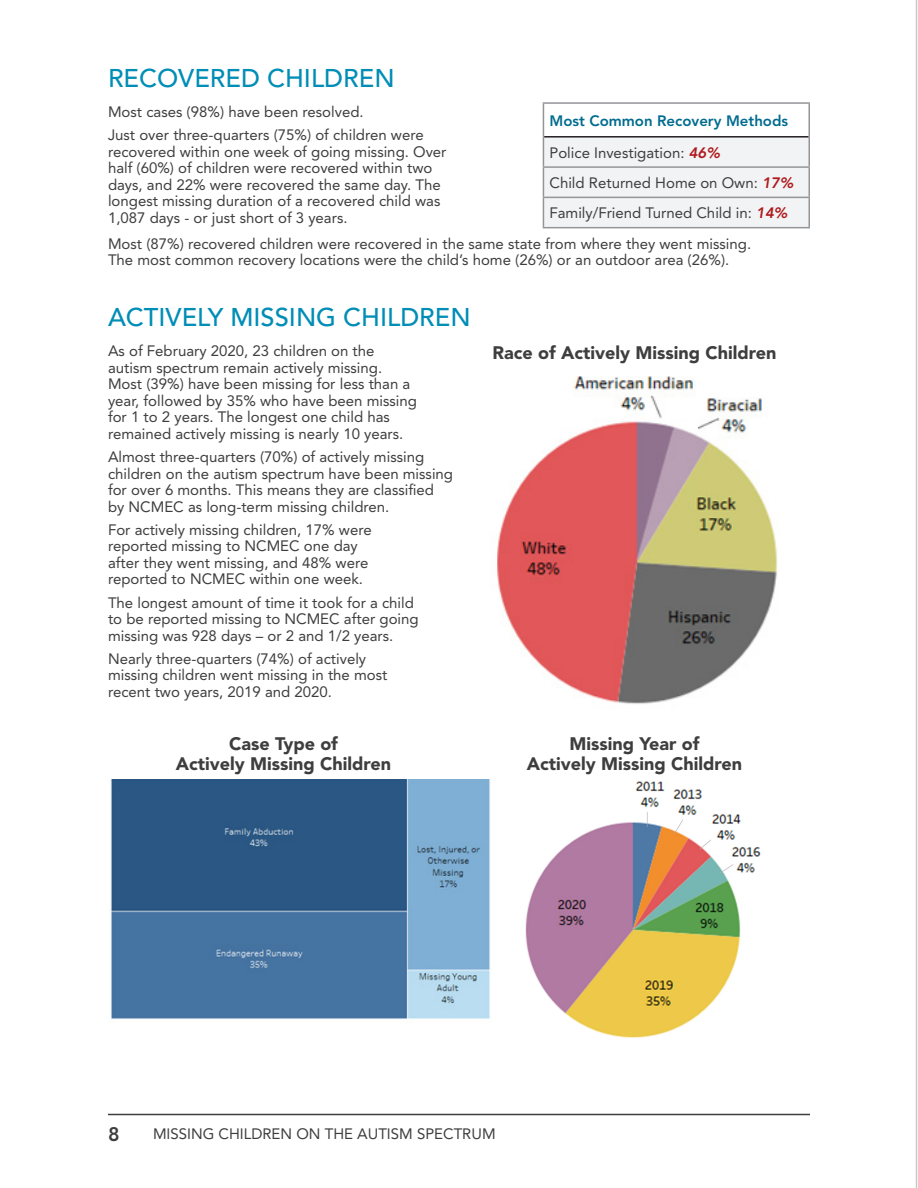
<style>
.page{position:relative;width:918px;height:1188px;background:#fff}
.page>*{position:absolute;margin:0;border:0;box-sizing:border-box;transform-origin:0 0}
.t1{font:500 25.5px "Avenir LT Std";color:#008db6}
.t2{font:800 19.5px "Avenir LT Std";color:#3e3e3f}
.H2_12pt{font:900 18px/19.4px "Avenir LT Std";color:#3e3e3f;text-align:center}
.t3{font:15px/16.5px "Avenir LT Std";color:#3e3e3f}
.t4{font:800 15px "Avenir LT Std";color:#006c8f}
.s1{font-weight:800;font-style:italic;color:#ae1a1e}
</style>
<div class="page">
<hr style="left:108px;top:1114px;width:702px;height:1px;background:#3e3e3f">
<hr style="left:916px;top:0;width:1px;height:1188px;background:#c7c8ca">
<hr style="left:543px;top:102px;width:267px;height:2px;background:#939598">
<hr style="left:543px;top:104px;width:1px;height:33px;background:#939598">
<hr style="left:808px;top:104px;width:2px;height:33px;background:#939598">
<hr style="left:808px;top:137px;width:2px;height:29px;background:#939598">
<hr style="left:543px;top:166px;width:267px;height:2px;background:#939598">
<hr style="left:808px;top:168px;width:2px;height:29px;background:#939598">
<hr style="left:543px;top:197px;width:267px;height:1px;background:#939598">
<div style="left:543px;top:137px;width:266px;height:90px;background:#f2f3f4"></div>
<hr style="left:808px;top:198px;width:2px;height:29px;background:#939598">
<hr style="left:543px;top:227px;width:267px;height:1px;background:#939598">
<hr style="left:544px;top:136px;width:264px;height:2px;background:#231f20">
<img style="left:497px;top:376px;width:281px;height:328px">
<img style="left:110px;top:780px;width:380px;height:239px">
<img style="left:525px;top:781px;width:236px;height:257px">
<h1 class="t1" style="left:108px;top:63px;width:288px">RECOVERED CHILDREN</h1>
<p class="t3" style="left:108px;top:103px;width:255px">Most cases (98%) have been resolved.</p>
<p class="t3" style="left:108px;top:127px;width:340px">Just over three-quarters (75%) of children were recovered within one week of going missing. Over half (60%) of children were recovered within two days, and 22% were recovered the same day. The longest missing duration of a recovered child was 1,087 days - or just short of 3 years.</p>
<p class="t4" style="left:549px;top:112px;width:240px">Most Common Recovery Methods</p>
<p class="t3" style="left:549px;top:144px;width:172px">Police Investigation: <span class="s1">46%</span></p>
<p class="t3" style="left:549px;top:175px;width:245px">Child Returned Home on Own: <span class="s1">17%</span></p>
<p class="t3" style="left:549px;top:205px;width:240px">Family/Friend Turned Child in: <span class="s1">14%</span></p>
<p class="t3" style="left:108px;top:235px;width:642px">Most (87%) recovered children were recovered in the same state from where they went missing.<br>The most common recovery locations were the child’s home (26%) or an outdoor area (26%).</p>
<h1 class="t1" style="left:108px;top:303px;width:364px">ACTIVELY MISSING CHILDREN</h1>
<p class="t3" style="left:108px;top:343px;width:311px">As of February 2020, 23 children on the autism spectrum remain actively missing.<br>Most (39%) have been missing for less than a year, followed by 35% who have been missing for 1 to 2 years. The longest one child has remained actively missing is nearly 10 years.</p>
<p class="t3" style="left:108px;top:449px;width:347px">Almost three-quarters (70%) of actively missing children on the autism spectrum have been missing for over 6 months. This means they are classified by NCMEC as long-term missing children.</p>
<p class="t3" style="left:108px;top:522px;width:265px">For actively missing children, 17% were reported missing to NCMEC one day after they went missing, and 48% were reported to NCMEC within one week.</p>
<p class="t3" style="left:108px;top:594px;width:312px">The longest amount of time it took for a child to be reported missing to NCMEC after going missing was 928 days – or 2 and 1/2 years.</p>
<p class="t3" style="left:108px;top:651px;width:281px">Nearly three-quarters (74%) of actively missing children went missing in the most recent two years, 2019 and 2020.</p>
<p class="H2_12pt" style="left:492px;top:343px;width:286px">Race of Actively Missing Children</p>
<p class="H2_12pt" style="left:176px;top:734px;width:217px">Case Type of<br>Actively Missing Children</p>
<p class="H2_12pt" style="left:527px;top:734px;width:217px">Missing Year of<br>Actively Missing Children</p>
<h2 class="t2" style="left:108px;top:1123px;width:13px">8</h2>
<p class="t3" style="left:153px;top:1126px;width:344px">MISSING CHILDREN ON THE AUTISM SPECTRUM</p>
</div>
